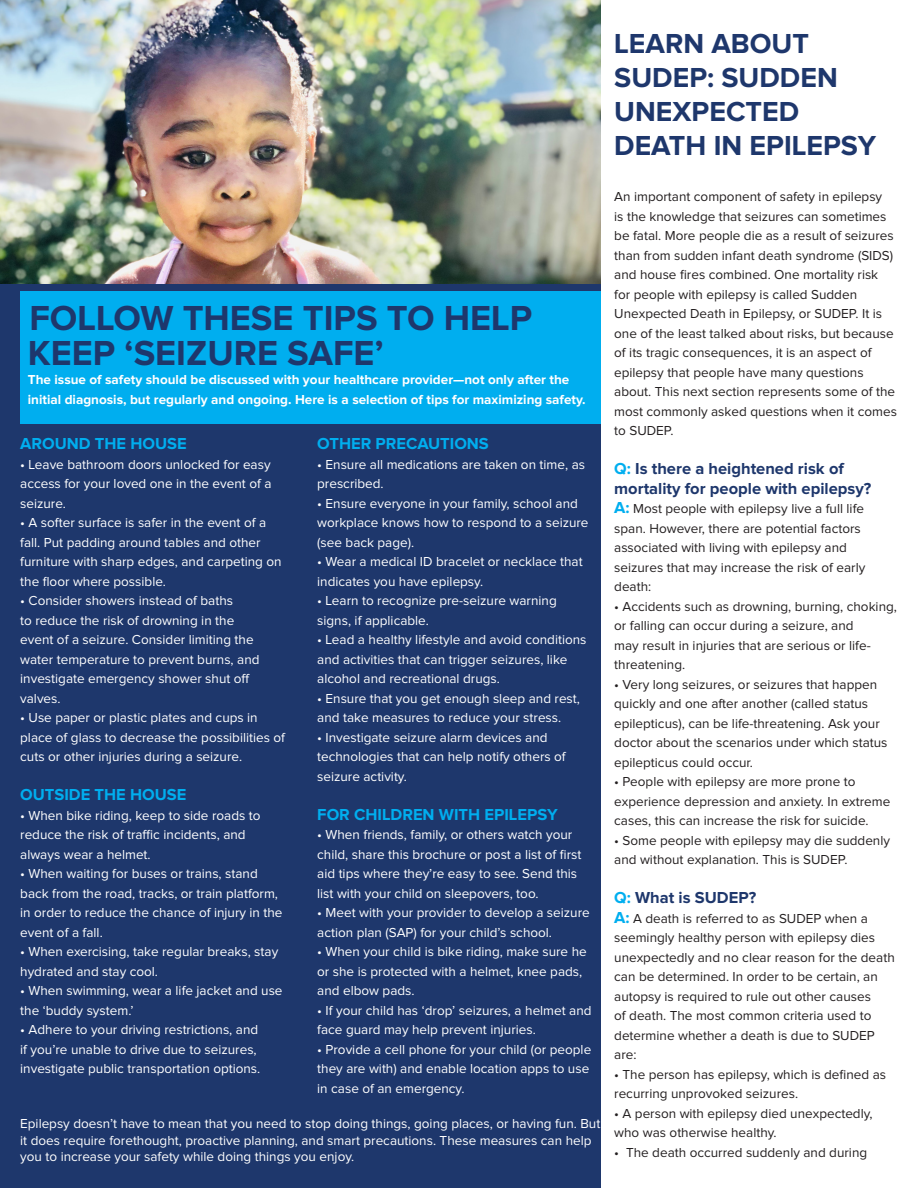
<style>
.page{position:relative;width:918px;height:1188px;background:#fff}
.page>*{position:absolute;margin:0;border:0;box-sizing:border-box;transform-origin:0 0}
.t1{font:700 36px/34.5px "Proxima Nova";color:#1e376c}
.t2{font:700 28.5px/34.2px "Proxima Nova";color:#1e376c}
.t3{font:700 16.5px/19.5px "Proxima Nova";color:#1e376c}
.t4{font:700 16.5px "Proxima Nova";color:#00aeef}
.t5{font:13.5px/19.5px "Proxima Nova";color:#fff}
.t6{font:13.5px/19.5px "Proxima Nova";color:#231f20}
.t7{font:700 13.5px/19.5px "Proxima Nova";color:#fff}
.s1{color:#00aeef}
.s2{font-weight:700;font-size:16.5px;color:#00aeef}
</style>
<div class="page">
<div style="left:0;top:0;width:601px;height:1188px;background:#1e376c"></div>
<div style="left:20px;top:291px;width:581px;height:132px;background:#00aeef"></div>
<img style="left:0;top:0;width:601px;height:284px">
<p class="t2" style="left:614px;top:27px;width:196px">LEARN ABOUT</p>
<p class="t2" style="left:614px;top:61px;width:225px">SUDEP: SUDDEN</p>
<p class="t2" style="left:614px;top:96px;width:263px">UNEXPECTED<br>DEATH IN EPILEPSY</p>
<p class="t1" style="left:28px;top:303px;width:506px">FOLLOW THESE TIPS TO HELP<br>KEEP ‘SEIZURE SAFE’</p>
<p class="t7" style="left:28px;top:371px;width:559px">The issue of safety should be discussed with your healthcare provider—not only after the initial diagnosis, but regularly and ongoing. Here is a selection of tips for maximizing safety.</p>
<p class="t4" style="left:20px;top:436px;width:168px">AROUND THE HOUSE</p>
<p class="t5" style="left:20px;top:455px;width:253px;text-align:justify">• Leave bathroom doors unlocked for easy access for your loved one in the event of a seizure.</p>
<p class="t5" style="left:20px;top:514px;width:263px">• A softer surface is safer in the event of a fall. Put padding around tables and other furniture with sharp edges, and carpeting on the floor where possible.</p>
<p class="t5" style="left:20px;top:592px;width:241px">• Consider showers instead of baths<br>to reduce the risk of drowning in the event of a seizure. Consider limiting the water temperature to prevent burns, and investigate emergency shower shut off valves.</p>
<p class="t5" style="left:20px;top:709px;width:266px">• Use paper or plastic plates and cups in place of glass to decrease the possibilities of cuts or other injuries during a seizure.</p>
<p class="t4" style="left:20px;top:787px;width:168px">OUTSIDE THE HOUSE</p>
<p class="t5" style="left:20px;top:806px;width:242px">• When bike riding, keep to side roads to reduce the risk of traffic incidents, and always wear a helmet.</p>
<p class="t5" style="left:20px;top:865px;width:264px">• When waiting for buses or trains, stand back from the road, tracks, or train platform, in order to reduce the chance of injury in the event of a fall.</p>
<p class="t5" style="left:20px;top:943px;width:260px">• When exercising, take regular breaks, stay hydrated and stay cool.</p>
<p class="t5" style="left:20px;top:982px;width:264px">• When swimming, wear a life jacket and use the ‘buddy system.’</p>
<p class="t5" style="left:20px;top:1021px;width:242px">• Adhere to your driving restrictions, and if you’re unable to drive due to seizures, investigate public transportation options.</p>
<p class="t4" style="left:317px;top:436px;width:173px">OTHER PRECAUTIONS</p>
<p class="t5" style="left:317px;top:455px;width:269px">• Ensure all medications are taken on time, as prescribed.</p>
<p class="t5" style="left:317px;top:494px;width:273px">• Ensure everyone in your family, school and workplace knows how to respond to a seizure (see back page).</p>
<p class="t5" style="left:317px;top:553px;width:267px">• Wear a medical ID bracelet or necklace that indicates you have epilepsy.</p>
<p class="t5" style="left:317px;top:592px;width:241px">• Learn to recognize pre-seizure warning signs, if applicable.</p>
<p class="t5" style="left:317px;top:631px;width:271px">• Lead a healthy lifestyle and avoid conditions and activities that can trigger seizures, like alcohol and recreational drugs.</p>
<p class="t5" style="left:317px;top:689px;width:264px">• Ensure that you get enough sleep and rest, and take measures to reduce your stress.</p>
<p class="t5" style="left:317px;top:728px;width:250px">• Investigate seizure alarm devices and technologies that can help notify others of seizure activity.</p>
<p class="t4" style="left:317px;top:807px;width:242px">FOR CHILDREN WITH EPILEPSY</p>
<p class="t5" style="left:317px;top:826px;width:266px">• When friends, family, or others watch your child, share this brochure or post a list of first aid tips where they’re easy to see. Send this list with your child on sleepovers, too.</p>
<p class="t5" style="left:317px;top:904px;width:274px">• Meet with your provider to develop a seizure action plan (SAP) for your child’s school.</p>
<p class="t5" style="left:317px;top:943px;width:271px">• When your child is bike riding, make sure he or she is protected with a helmet, knee pads, and elbow pads.</p>
<p class="t5" style="left:317px;top:1001px;width:276px">• If your child has ‘drop’ seizures, a helmet and face guard may help prevent injuries.</p>
<p class="t5" style="left:317px;top:1040px;width:276px">• Provide a cell phone for your child (or people they are with) and enable location apps to use in case of an emergency.</p>
<p class="t5" style="left:20px;top:1116px;width:582px;line-height:16.5px">Epilepsy doesn’t have to mean that you need to stop doing things, going places, or having fun. But it does require forethought, proactive planning, and smart precautions. These measures can help you to increase your safety while doing things you enjoy.</p>
<p class="t6" style="left:614px;top:188px;width:284px">An important component of safety in epilepsy<br>is the knowledge that seizures can sometimes be fatal. More people die as a result of seizures than from sudden infant death syndrome (SIDS) and house fires combined. One mortality risk for people with epilepsy is called Sudden Unexpected Death in Epilepsy, or SUDEP. It is one of the least talked about risks, but because of its tragic consequences, it is an aspect of epilepsy that people have many questions about. This next section represents some of the most commonly asked questions when it comes to SUDEP.</p>
<p class="t3" style="left:614px;top:460px;width:258px"><span class="s1">Q:</span> Is there a heightened risk of mortality for people with epilepsy?</p>
<p class="t6" style="left:614px;top:500px;width:253px"><span class="s2">A:</span> Most people with epilepsy live a full life span. However, there are potential factors associated with living with epilepsy and seizures that may increase the risk of early death:</p>
<p class="t6" style="left:614px;top:597px;width:284px">• Accidents such as drowning, burning, choking, or falling can occur during a seizure, and<br>may result in injuries that are serious or life&shy;threatening.</p>
<p class="t6" style="left:614px;top:675px;width:275px">• Very long seizures, or seizures that happen quickly and one after another (called status epilepticus), can be life-threatening. Ask your doctor about the scenarios under which status epilepticus could occur.</p>
<p class="t6" style="left:614px;top:773px;width:278px">• People with epilepsy are more prone to experience depression and anxiety. In extreme cases, this can increase the risk for suicide.</p>
<p class="t6" style="left:614px;top:831px;width:277px">• Some people with epilepsy may die suddenly and without explanation. This is SUDEP.</p>
<p class="t3" style="left:614px;top:889px;width:144px"><span class="s1">Q:</span> What is SUDEP?</p>
<p class="t6" style="left:614px;top:909px;width:282px"><span class="s2">A:</span> A death is referred to as SUDEP when a seemingly healthy person with epilepsy dies unexpectedly and no clear reason for the death can be determined. In order to be certain, an autopsy is required to rule out other causes<br>of death. The most common criteria used to determine whether a death is due to SUDEP are:</p>
<p class="t6" style="left:614px;top:1065px;width:273px">• The person has epilepsy, which is defined as recurring unprovoked seizures.</p>
<p class="t6" style="left:614px;top:1104px;width:260px">• A person with epilepsy died unexpectedly, who was otherwise healthy.</p>
<p class="t6" style="left:614px;top:1143px;width:254px">• The death occurred suddenly and during</p>
</div>
